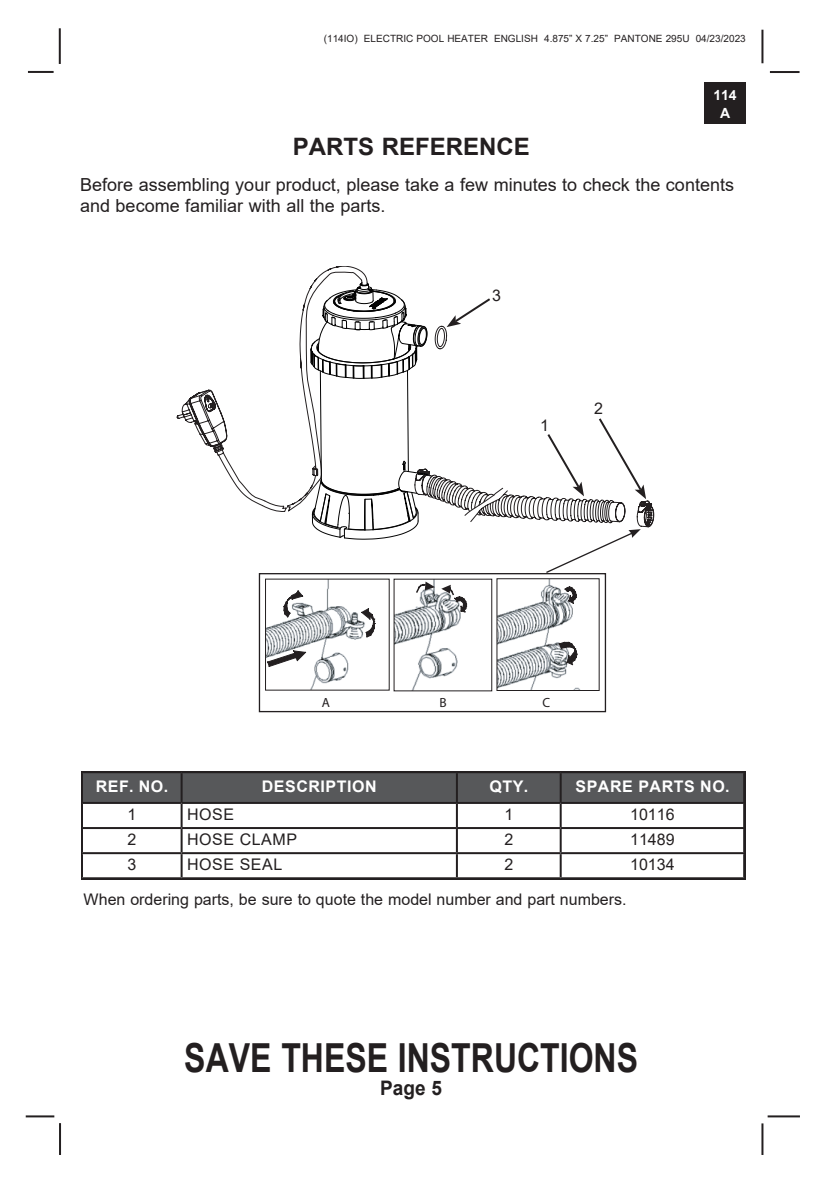
<style>
.page{position:relative;width:836px;height:1191px;background:#fff}
.page>*{position:absolute;margin:0;border:0;box-sizing:border-box;transform-origin:0 0}
.t1{font:700 40px "Arial";color:#231f20;scale:.8 1}
.t2{font:700 24px "Arial";color:#231f20}
.t3{font:700 20px "Arial";color:#231f20;scale:.95 1}
.t4{font:18px "Arial";color:#231f20}
.t5{font:16px "Arial";color:#231f20}
.t6{font:700 16px "Arial";letter-spacing:.035em;color:#fff}
.t7{font:16px "Arial";letter-spacing:.035em;color:#231f20}
.t8{font:700 14px/18px "Arial";color:#fff;text-align:center}
.t9{font:13.4px "Myriad";color:#231f20}
.t10{font:10px "Arial";color:#231f20}
</style>
<div class="page">
<hr style="left:767px;top:1115px;width:32px;height:2px;background:#231f20">
<hr style="left:769px;top:71px;width:30px;height:2px;background:#231f20">
<hr style="left:761px;top:30px;width:2px;height:33px;background:#231f20">
<hr style="left:761px;top:1123px;width:2px;height:32px;background:#231f20">
<hr style="left:28px;top:71px;width:26px;height:2px;background:#231f20">
<hr style="left:59px;top:28px;width:2px;height:36px;background:#231f20">
<hr style="left:59px;top:1123px;width:2px;height:32px;background:#231f20">
<hr style="left:26px;top:1115px;width:28px;height:2px;background:#231f20">
<div style="left:704px;top:83px;width:41px;height:41px;background:#231f20"></div>
<svg style="left:176px;top:389px;width:90px;height:118px"></svg>
<img style="left:267px;top:581px;width:109px;height:107px">
<svg style="left:267px;top:650px;width:39px;height:17px"></svg>
<svg style="left:361px;top:608px;width:14px;height:29px"></svg>
<svg style="left:283px;top:590px;width:20px;height:27px"></svg>
<img style="left:396px;top:584px;width:72px;height:105px">
<svg style="left:415px;top:581px;width:20px;height:13px"></svg>
<svg style="left:441px;top:585px;width:26px;height:27px"></svg>
<img style="left:498px;top:580px;width:81px;height:108px">
<svg style="left:558px;top:642px;width:19px;height:23px"></svg>
<svg style="left:564px;top:586px;width:12px;height:17px"></svg>
<div style="left:259px;top:573px;width:347px;height:139px;border:1px solid #231f20"></div>
<svg style="left:298px;top:266px;width:356px;height:308px"></svg>
<div style="left:83px;top:773px;width:659px;height:29px;background:#57585a"></div>
<svg style="left:83px;top:804px;width:659px;height:73px"></svg>
<hr style="left:81px;top:771px;width:100px;height:2px;background:#231f20">
<hr style="left:81px;top:773px;width:2px;height:29px;background:#231f20">
<hr style="left:181px;top:771px;width:275px;height:2px;background:#231f20">
<hr style="left:180px;top:773px;width:2px;height:29px;background:#231f20">
<hr style="left:456px;top:771px;width:104px;height:2px;background:#231f20">
<hr style="left:455px;top:773px;width:2px;height:29px;background:#231f20">
<hr style="left:560px;top:771px;width:184px;height:2px;background:#231f20">
<hr style="left:559px;top:773px;width:2px;height:29px;background:#231f20">
<hr style="left:742px;top:773px;width:2px;height:29px;background:#231f20">
<hr style="left:81px;top:802px;width:100px;height:2px;background:#231f20">
<hr style="left:81px;top:804px;width:2px;height:23px;background:#231f20">
<hr style="left:181px;top:802px;width:275px;height:2px;background:#231f20">
<hr style="left:180px;top:804px;width:2px;height:23px;background:#231f20">
<hr style="left:456px;top:802px;width:104px;height:2px;background:#231f20">
<hr style="left:455px;top:804px;width:2px;height:23px;background:#231f20">
<hr style="left:560px;top:802px;width:184px;height:2px;background:#231f20">
<hr style="left:559px;top:804px;width:2px;height:23px;background:#231f20">
<hr style="left:742px;top:804px;width:2px;height:23px;background:#231f20">
<hr style="left:81px;top:827px;width:100px;height:2px;background:#231f20">
<hr style="left:81px;top:829px;width:2px;height:23px;background:#231f20">
<hr style="left:181px;top:827px;width:275px;height:2px;background:#231f20">
<hr style="left:180px;top:829px;width:2px;height:23px;background:#231f20">
<hr style="left:456px;top:827px;width:104px;height:2px;background:#231f20">
<hr style="left:455px;top:829px;width:2px;height:23px;background:#231f20">
<hr style="left:560px;top:827px;width:184px;height:2px;background:#231f20">
<hr style="left:559px;top:829px;width:2px;height:23px;background:#231f20">
<hr style="left:742px;top:829px;width:2px;height:23px;background:#231f20">
<hr style="left:81px;top:852px;width:100px;height:2px;background:#231f20">
<hr style="left:81px;top:854px;width:2px;height:23px;background:#231f20">
<hr style="left:181px;top:852px;width:275px;height:2px;background:#231f20">
<hr style="left:180px;top:854px;width:2px;height:23px;background:#231f20">
<hr style="left:456px;top:852px;width:104px;height:2px;background:#231f20">
<hr style="left:455px;top:854px;width:2px;height:23px;background:#231f20">
<hr style="left:560px;top:852px;width:184px;height:2px;background:#231f20">
<hr style="left:559px;top:854px;width:2px;height:23px;background:#231f20">
<hr style="left:742px;top:854px;width:2px;height:23px;background:#231f20">
<hr style="left:81px;top:877px;width:100px;height:2px;background:#231f20">
<hr style="left:181px;top:877px;width:275px;height:2px;background:#231f20">
<hr style="left:456px;top:877px;width:104px;height:2px;background:#231f20">
<hr style="left:560px;top:877px;width:184px;height:2px;background:#231f20">
<p class="t10" style="left:324px;top:31px;width:423px">(114IO) ELECTRIC POOL HEATER ENGLISH 4.875” X 7.25” PANTONE 295U 04/23/2023</p>
<p class="t8" style="left:713px;top:86px;width:25px">114<br>A</p>
<p class="t2" style="left:293px;top:130px;width:238px">PARTS REFERENCE</p>
<p class="t4" style="left:80px;top:172px;width:655px">Before assembling your product, please take a few minutes to check the contents</p>
<p class="t4" style="left:80px;top:194px;width:307px">and become familiar with all the parts.</p>
<p class="t5" style="left:492px;top:284px;width:10px">3</p>
<p class="t5" style="left:540px;top:414px;width:10px">1</p>
<p class="t5" style="left:593px;top:397px;width:10px">2</p>
<p class="t9" style="left:322px;top:695px;width:10px">A</p>
<p class="t9" style="left:439px;top:695px;width:9px">B</p>
<p class="t9" style="left:542px;top:695px;width:9px">C</p>
<p class="t6" style="left:96px;top:775px;width:74px">REF. NO.</p>
<p class="t6" style="left:261px;top:775px;width:116px">DESCRIPTION</p>
<p class="t6" style="left:489px;top:775px;width:40px">QTY.</p>
<p class="t6" style="left:575px;top:775px;width:156px">SPARE PARTS NO.</p>
<p class="t5" style="left:127px;top:803px;width:10px">1</p>
<p class="t5" style="left:187px;top:803px;width:49px">HOSE</p>
<p class="t5" style="left:504px;top:803px;width:10px">1</p>
<p class="t5" style="left:630px;top:803px;width:46px">10116</p>
<p class="t5" style="left:127px;top:828px;width:10px">2</p>
<p class="t7" style="left:187px;top:828px;width:111px">HOSE CLAMP</p>
<p class="t5" style="left:504px;top:828px;width:10px">2</p>
<p class="t5" style="left:630px;top:828px;width:46px">11489</p>
<p class="t5" style="left:127px;top:853px;width:10px">3</p>
<p class="t7" style="left:187px;top:853px;width:97px">HOSE SEAL</p>
<p class="t5" style="left:504px;top:853px;width:10px">2</p>
<p class="t5" style="left:630px;top:853px;width:46px">10134</p>
<p class="t5" style="left:84px;top:888px;width:544px">When ordering parts, be sure to quote the model number and part numbers.</p>
<h1 class="t1" style="left:184px;top:1030px;width:568px">SAVE THESE INSTRUCTIONS</h1>
<p class="t3" style="left:380px;top:1074px;width:67px">Page 5</p>
</div>
